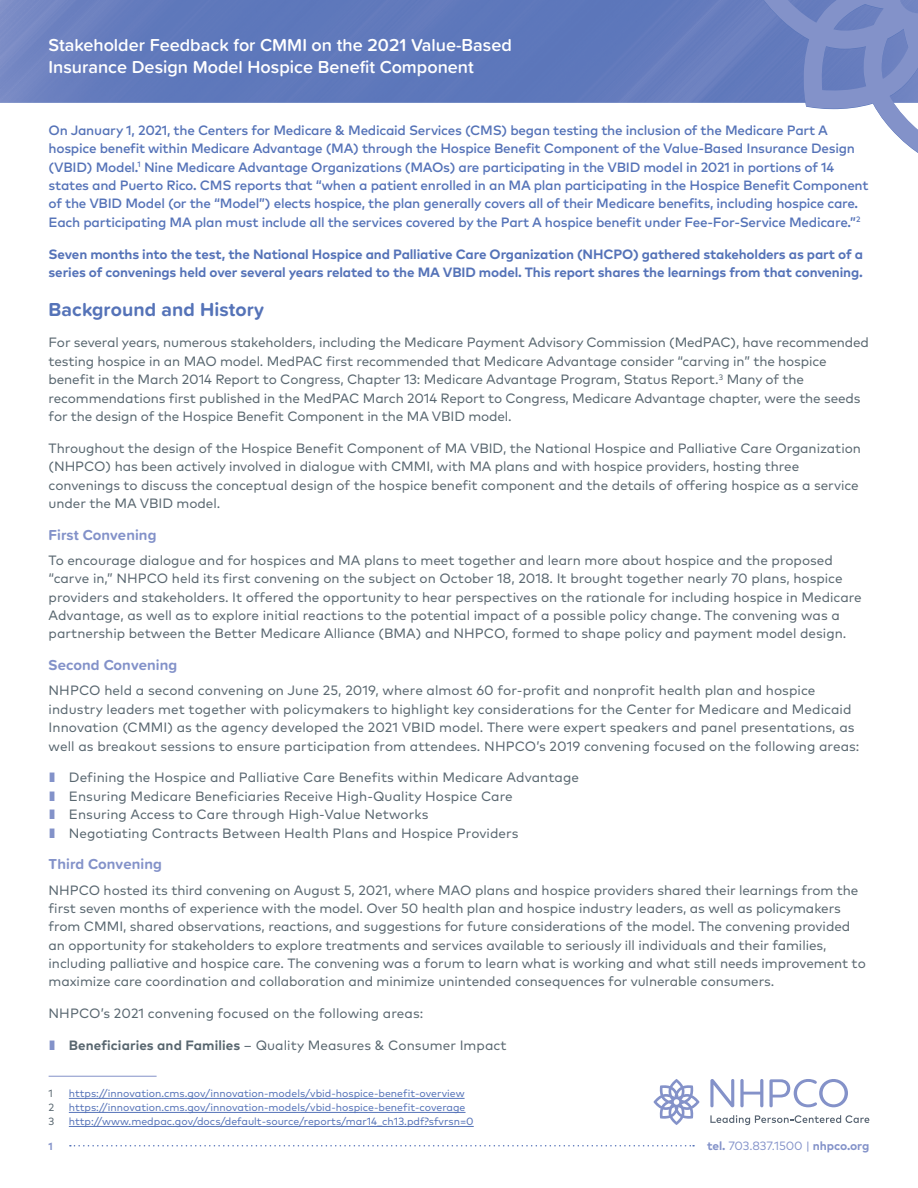
<style>
.page{position:relative;width:918px;height:1188px;background:#fff}
.page>*{position:absolute;margin:0;border:0;box-sizing:border-box;transform-origin:0 0}
.t1{font:700 19.5px "Proxima Soft";letter-spacing:.005em;color:#5573b8}
.t2{font:600 18px/22.5px "Proxima Soft";color:#fff}
.t3{font:700 15px "Proxima Soft";letter-spacing:.005em;color:#8392c9}
.t4{font:13.5px/18.3px "Mark Pro";letter-spacing:-.005em;color:#596770}
.t5{font:500 13.5px/18.3px "Mark Pro";letter-spacing:-.02em;color:#5573b8}
.t6{font:700 13.5px/18.3px "Mark Pro";letter-spacing:-.01em;color:#5573b8}
.t7{font:700 12px "Mark Pro";letter-spacing:-.01em;color:#8392c9}
.t8{font:10.5px "Mark Pro";color:#5573b8}
.t9{font:10.5px "Mark Pro";color:#596770}
.t10{font:700 10.5px "Mark Pro";color:#8392c9}
.s1{color:#8392c9}
.s2{font-weight:700}
.s3{font-weight:400}
</style>
<div class="page">
<svg style="left:70px;top:1145px;width:624px;height:2px"></svg>
<svg style="left:710px;top:1079px;width:24px;height:28px"></svg>
<svg style="left:740px;top:1079px;width:23px;height:28px"></svg>
<svg style="left:769px;top:1079px;width:79px;height:28px"></svg>
<svg style="left:710px;top:1115px;width:159px;height:10px"></svg>
<svg style="left:653px;top:1079px;width:47px;height:46px"></svg>
<img style="left:0;top:0;width:760px;height:103px">
<svg style="left:760px;top:0;width:158px;height:153px"></svg>
<hr style="left:49px;top:1076px;width:108px;height:1px;background:#8392c9">
<hr style="left:69px;top:1098px;width:396px;height:1px;background:#5573b8">
<hr style="left:69px;top:1112px;width:397px;height:1px;background:#5573b8">
<hr style="left:69px;top:1126px;width:405px;height:1px;background:#5573b8">
<h2 class="t2" style="left:49px;top:33px;width:465px">Stakeholder Feedback for CMMI on the 2021 Value-Based<br>Insurance Design Model Hospice Benefit Component</h2>
<p class="t5" style="left:49px;top:120px;width:822px">On January 1, 2021, the Centers for Medicare &amp; Medicaid Services (CMS) began testing the inclusion of the Medicare Part A hospice benefit within Medicare Advantage (MA) through the Hospice Benefit Component of the Value-Based Insurance Design (VBID) Model.<sup>1</sup> Nine Medicare Advantage Organizations (MAOs) are participating in the VBID model in 2021 in portions of 14 states and Puerto Rico. CMS reports that “when a patient enrolled in an MA plan participating in the Hospice Benefit Component of the VBID Model (or the “Model”) elects hospice, the plan generally covers all of their Medicare benefits, including hospice care.<br>Each participating MA plan must include all the services covered by the Part A hospice benefit under Fee-For-Service Medicare.”<sup>2</sup></p>
<p class="t6" style="left:49px;top:244px;width:816px">Seven months into the test, the National Hospice and Palliative Care Organization (NHCPO) gathered stakeholders as part of a series of convenings held over several years related to the MA VBID model. This report shares the learnings from that convening.</p>
<h1 class="t1" style="left:49px;top:294px;width:217px">Background and History</h1>
<p class="t4" style="left:49px;top:332px;width:822px">For several years, numerous stakeholders, including the Medicare Payment Advisory Commission (MedPAC), have recommended testing hospice in an MAO model. MedPAC first recommended that Medicare Advantage consider “carving in” the hospice benefit in the March 2014 Report to Congress, Chapter 13: Medicare Advantage Program, Status Report.<sup>3</sup> Many of the recommendations first published in the MedPAC March 2014 Report to Congress, Medicare Advantage chapter, were the seeds for the design of the Hospice Benefit Component in the MA VBID model.</p>
<p class="t4" style="left:49px;top:438px;width:814px">Throughout the design of the Hospice Benefit Component of MA VBID, the National Hospice and Palliative Care Organization (NHPCO) has been actively involved in dialogue with CMMI, with MA plans and with hospice providers, hosting three convenings to discuss the conceptual design of the hospice benefit component and the details of offering hospice as a service under the MA VBID model.</p>
<p class="t3" style="left:49px;top:524px;width:109px">First Convening</p>
<p class="t4" style="left:49px;top:550px;width:815px">To encourage dialogue and for hospices and MA plans to meet together and learn more about hospice and the proposed “carve in,” NHPCO held its first convening on the subject on October 18, 2018. It brought together nearly 70 plans, hospice providers and stakeholders. It offered the opportunity to hear perspectives on the rationale for including hospice in Medicare Advantage, as well as to explore initial reactions to the potential impact of a possible policy change. The convening was a partnership between the Better Medicare Alliance (BMA) and NHPCO, formed to shape policy and payment model design.</p>
<p class="t3" style="left:49px;top:654px;width:130px">Second Convening</p>
<p class="t4" style="left:49px;top:680px;width:812px">NHPCO held a second convening on June 25, 2019, where almost 60 for-profit and nonprofit health plan and hospice industry leaders met together with policymakers to highlight key considerations for the Center for Medicare and Medicaid Innovation (CMMI) as the agency developed the 2021 VBID model. There were expert speakers and panel presentations, as well as breakout sessions to ensure participation from attendees. NHPCO’s 2019 convening focused on the following areas:</p>
<p class="t4" style="left:49px;top:767px;width:532px"><span class="s1">▌</span> Defining the Hospice and Palliative Care Benefits within Medicare Advantage <span class="s1">▌</span> Ensuring Medicare Beneficiaries Receive High-Quality Hospice Care<br><span class="s1">▌</span> Ensuring Access to Care through High-Value Networks<br><span class="s1">▌</span> Negotiating Contracts Between Health Plans and Hospice Providers</p>
<p class="t3" style="left:49px;top:853px;width:115px">Third Convening</p>
<p class="t4" style="left:49px;top:880px;width:819px">NHPCO hosted its third convening on August 5, 2021, where MAO plans and hospice providers shared their learnings from the first seven months of experience with the model. Over 50 health plan and hospice industry leaders, as well as policymakers from CMMI, shared observations, reactions, and suggestions for future considerations of the model. The convening provided an opportunity for stakeholders to explore treatments and services available to seriously ill individuals and their families, including palliative and hospice care. The convening was a forum to learn what is working and what still needs improvement to maximize care coordination and collaboration and minimize unintended consequences for vulnerable consumers.</p>
<p class="t4" style="left:49px;top:1003px;width:376px">NHPCO’s 2021 convening focused on the following areas:</p>
<p class="t4" style="left:49px;top:1035px;width:460px"><span class="s1">▌</span> <span class="s2">Beneficiaries and Families</span> – Quality Measures &amp; Consumer Impact</p>
<p class="t9" style="left:49px;top:1085px;width:6px">1</p>
<p class="t8" style="left:69px;top:1085px;width:397px">https://innovation.cms.gov/innovation-models/vbid-hospice-benefit-overview</p>
<p class="t9" style="left:49px;top:1099px;width:7px">2</p>
<p class="t8" style="left:69px;top:1099px;width:398px">https://innovation.cms.gov/innovation-models/vbid-hospice-benefit-coverage</p>
<p class="t9" style="left:49px;top:1113px;width:7px">3</p>
<p class="t8" style="left:69px;top:1113px;width:406px">http://www.medpac.gov/docs/default-source/reports/mar14_ch13.pdf?sfvrsn=0</p>
<p class="t10" style="left:49px;top:1138px;width:6px">1</p>
<p class="t7" style="left:707px;top:1137px;width:164px">tel. <span class="s3">703.837.1500 |</span> nhpco.org</p>
</div>
